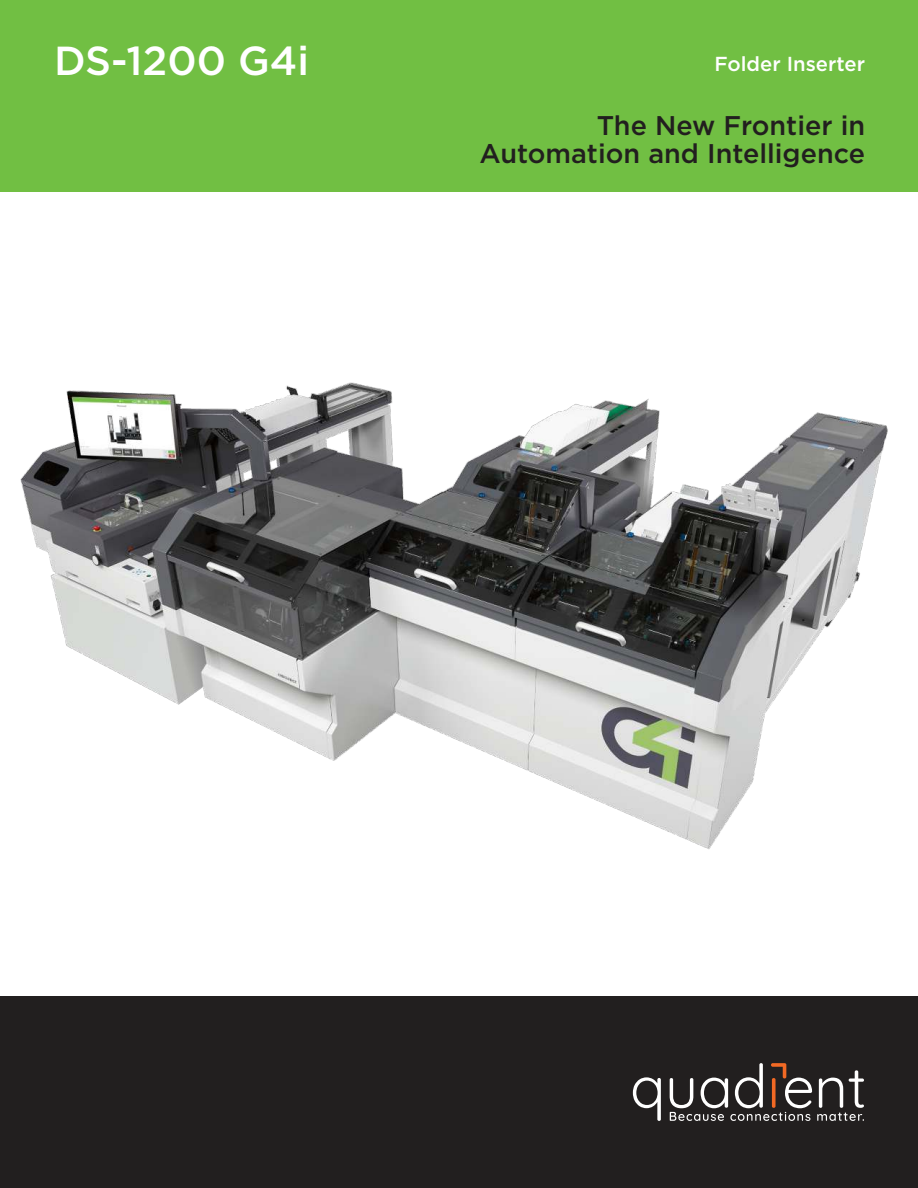
<style>
.page{position:relative;width:918px;height:1188px;background:#fff}
.page>*{position:absolute;margin:0;border:0;box-sizing:border-box;transform-origin:0 0}
.t1{font:500 40.5px "Gotham";color:#fff}
.t2{font:500 27px/28.5px "Gotham";color:#221f1f;text-align:right}
.t3{font:500 20.25px "Gotham";color:#fff}
</style>
<div class="page">
<div style="left:0;top:0;width:918px;height:191px;background:#71bf43"></div>
<img style="left:20px;top:382px;width:868px;height:467px">
<div style="left:0;top:997px;width:918px;height:191px;background:#221f1f"></div>
<svg style="left:633px;top:1077px;width:28px;height:44px"></svg>
<svg style="left:670px;top:1063px;width:194px;height:58px"></svg>
<h1 class="t1" style="left:54px;top:43px;width:257px">DS-1200 G4i</h1>
<p class="t3" style="left:714px;top:55px;width:152px">Folder Inserter</p>
<p class="t2" style="left:479px;top:112px;width:387px">The New Frontier in<br>Automation and Intelligence</p>
</div>
